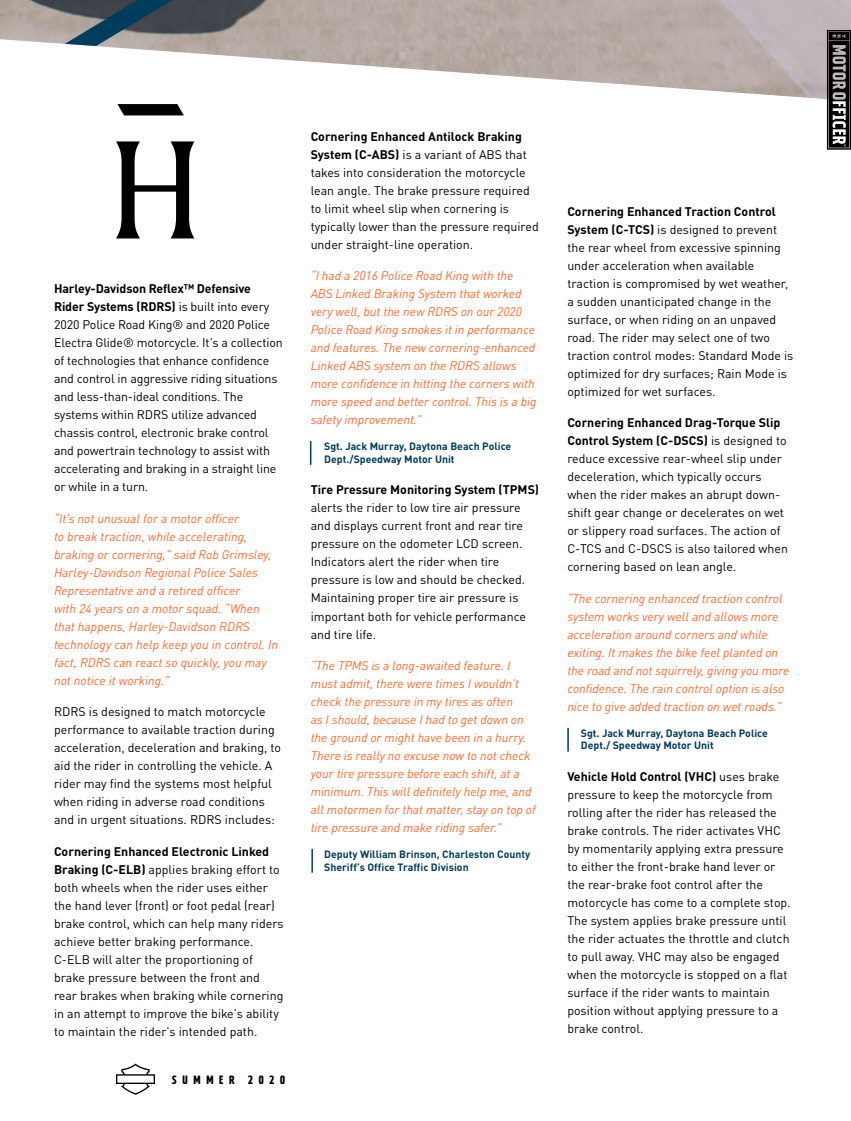
<style>
.page{position:relative;width:851px;height:1121px;background:#fff}
.page>*{position:absolute;margin:0;border:0;box-sizing:border-box;transform-origin:0 0}
.t1{font:148.2px "Amerigo BT Roman A";color:#000}
.copy{font:12.3px/18px "DIN Pro";color:#000}
.copy-2{font:italic 12.3px/18px "DIN Pro";color:#f36a2b}
.t2{font:12px "Freedom Machine";letter-spacing:.43em;color:#000}
.copy-3{font:700 10.5px/12.6px "DIN Pro";color:#003c5b}
.s1{font-weight:700}
</style>
<div class="page">
<img style="left:0;top:0;width:850px;height:99px">
<svg style="left:826px;top:30px;width:24px;height:120px;background:#4f4d4e"></svg>
<svg style="left:117px;top:104px;width:67px;height:11px"></svg>
<svg style="left:116px;top:1063px;width:39px;height:31px"></svg>
<svg style="left:45px;top:0;width:307px;height:65px"></svg>
<svg style="left:310px;top:441px;width:1px;height:24px"></svg>
<hr style="left:311px;top:849px;width:2px;height:23px;background:#003c5b">
<svg style="left:567px;top:728px;width:1px;height:23px"></svg>
<p class="t1" style="left:108px;top:99px;width:97px">H</p>
<p class="copy" style="left:310px;top:126px;width:229px"><span class="s1">Cornering Enhanced Antilock Braking System (C-ABS)</span> is a variant of ABS that takes into consideration the motorcycle lean angle. The brake pressure required to limit wheel slip when cornering is typically lower than the pressure required under straight-line operation.</p>
<p class="copy-2" style="left:310px;top:266px;width:227px">“I had a 2016 Police Road King with the ABS Linked Braking System that worked very well, but the new RDRS on our 2020<br>Police Road King smokes it in performance and features. The new cornering-enhanced Linked ABS system on the RDRS allows more confidence in hitting the corners with more speed and better control. This is a big safety improvement.”</p>
<p class="copy-3" style="left:324px;top:439px;width:189px">Sgt. Jack Murray, Daytona Beach Police<br>Dept./Speedway Motor Unit</p>
<p class="copy" style="left:310px;top:480px;width:230px"><span class="s1">Tire Pressure Monitoring System (TPMS) </span>alerts the rider to low tire air pressure and displays current front and rear tire pressure on the odometer LCD screen.<br>Indicators alert the rider when tire pressure is low and should be checked.<br>Maintaining proper tire air pressure is important both for vehicle performance and tire life.</p>
<p class="copy-2" style="left:310px;top:656px;width:226px">“The TPMS is a long-awaited feature. I must admit, there were times I wouldn’t check the pressure in my tires as often<br>as I should, because I had to get down on the ground or might have been in a hurry.<br>There is really no excuse now to not check your tire pressure before each shift, at a minimum. This will definitely help me, and all motormen for that matter, stay on top of tire pressure and make riding safer.”</p>
<p class="copy-3" style="left:324px;top:847px;width:208px">Deputy William Brinson, Charleston County<br>Sheriff’s Office Traffic Division</p>
<p class="copy" style="left:54px;top:279px;width:230px"><span class="s1">Harley-Davidson Reflex™ Defensive Rider Systems (RDRS)</span> is built into every 2020 Police Road King® and 2020 Police Electra Glide® motorcycle. It’s a collection of technologies that enhance confidence and control in aggressive riding situations and less-than-ideal conditions. The systems within RDRS utilize advanced chassis control, electronic brake control and powertrain technology to assist with accelerating and braking in a straight line or while in a turn.</p>
<p class="copy-2" style="left:54px;top:508px;width:226px">“It’s not unusual for a motor officer<br>to break traction, while accelerating, braking or cornering,” said Rob Grimsley, Harley-Davidson Regional Police Sales Representative and a retired officer<br>with 24 years on a motor squad. “When that happens, Harley-Davidson RDRS technology can help keep you in control. In fact, RDRS can react so quickly, you may not notice it working.”</p>
<p class="copy" style="left:54px;top:702px;width:229px">RDRS is designed to match motorcycle performance to available traction during acceleration, deceleration and braking, to aid the rider in controlling the vehicle. A rider may find the systems most helpful when riding in adverse road conditions and in urgent situations. RDRS includes:</p>
<p class="copy" style="left:54px;top:841px;width:231px"><span class="s1">Cornering Enhanced Electronic Linked Braking (C-ELB)</span> applies braking effort to both wheels when the rider uses either the hand lever (front) or foot pedal (rear) brake control, which can help many riders achieve better braking performance.<br>C-ELB will alter the proportioning of brake pressure between the front and rear brakes when braking while cornering in an attempt to improve the bike’s ability to maintain the rider’s intended path.</p>
<p class="t2" style="left:172px;top:1072px;width:115px">SUMMER 2020</p>
<p class="copy" style="left:567px;top:201px;width:227px"><span class="s1">Cornering Enhanced Traction Control System (C-TCS)</span> is designed to prevent the rear wheel from excessive spinning under acceleration when available traction is compromised by wet weather, a sudden unanticipated change in the surface, or when riding on an unpaved road. The rider may select one of two traction control modes: Standard Mode is optimized for dry surfaces; Rain Mode is optimized for wet surfaces.</p>
<p class="copy" style="left:567px;top:413px;width:222px"><span class="s1">Cornering Enhanced Drag-Torque Slip Control System (C-DSCS)</span> is designed to reduce excessive rear-wheel slip under deceleration, which typically occurs when the rider makes an abrupt down&shy;shift gear change or decelerates on wet or slippery road surfaces. The action of C-TCS and C-DSCS is also tailored when cornering based on lean angle.</p>
<p class="copy-2" style="left:567px;top:588px;width:223px">“The cornering enhanced traction control system works very well and allows more acceleration around corners and while exiting. It makes the bike feel planted on the road and not squirrely, giving you more confidence. The rain control option is also nice to give added traction on wet roads.”</p>
<p class="copy-3" style="left:580px;top:726px;width:189px">Sgt. Jack Murray, Daytona Beach Police<br>Dept./ Speedway Motor Unit</p>
<p class="copy" style="left:567px;top:766px;width:225px"><span class="s1">Vehicle Hold Control (VHC)</span> uses brake pressure to keep the motorcycle from rolling after the rider has released the brake controls. The rider activates VHC by momentarily applying extra pressure to either the front-brake hand lever or the rear-brake foot control after the motorcycle has come to a complete stop.<br>The system applies brake pressure until the rider actuates the throttle and clutch to pull away. VHC may also be engaged when the motorcycle is stopped on a flat surface if the rider wants to maintain position without applying pressure to a brake control.</p>
</div>
